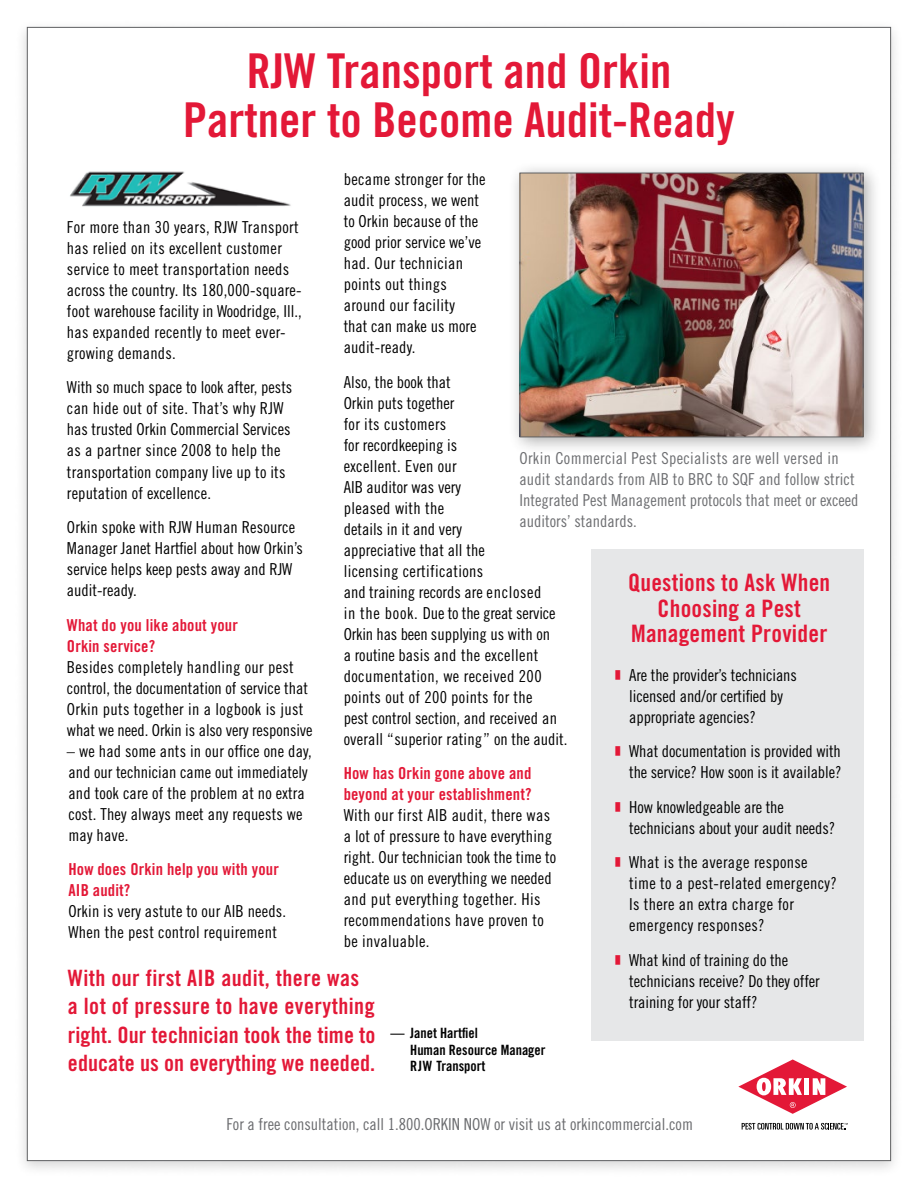
<style>
.page{position:relative;width:918px;height:1188px;background:#fff}
.page>*{position:absolute;margin:0;border:0;box-sizing:border-box;transform-origin:0 0}
.t1{font:48px/49.5px "Trade Gothic Bold Cond Twenty";color:#e31837;text-align:center}
.t2{font:24px/25.5px "Trade Gothic Bold Cond Twenty";letter-spacing:.01em;color:#e31837;text-align:center}
.t3{font:22.5px/28.5px "Trade Gothic Bold Cond Twenty";letter-spacing:.005em;color:#e31837}
.t4{font:16.5px/21px "Trade Gothic Cond Eighteen";letter-spacing:.01em;color:#000}
.t5{font:16.5px/21px "Trade Gothic Cond Eighteen";letter-spacing:.01em;color:#6d6e71}
.t6{font:16.5px/21px "Trade Gothic Bold Cond Twenty";letter-spacing:.01em;color:#e31837}
.t7{font:16.5px "Trade Gothic Cond Eighteen";color:#6b6c6f}
.t8{font:14.1px/16.5px "Trade Gothic Bold Cond Twenty";color:#000}
.s1{color:#e31837}
</style>
<div class="page">
<div style="left:14px;top:19px;width:890px;height:1159px;background:#000;opacity:.16"></div>
<div style="left:27px;top:27px;width:864px;height:1134px;background:#fff;border:1px solid #5f6062"></div>
<img style="left:70px;top:171px;width:221px;height:36px">
<svg style="left:738px;top:1059px;width:109px;height:55px"></svg>
<svg style="left:742px;top:1123px;width:106px;height:7px"></svg>
<div style="left:592px;top:549px;width:272px;height:492px;background:#e6e7e8"></div>
<div style="left:507px;top:160px;width:375px;height:296px;background:#000;opacity:.33"></div>
<img style="left:521px;top:175px;width:341px;height:260px">
<div style="left:519px;top:173px;width:345px;height:264px;border:1px solid #5f6062"></div>
<h1 class="t1" style="left:183px;top:45px;width:553px">RJW Transport and Orkin<br>Partner to Become Audit-Ready</h1>
<p class="t4" style="left:344px;top:169px;width:144px">became stronger for the audit process, we went to Orkin because of the good prior service we’ve had. Our technician points out things around our facility<br>that can make us more audit-ready.</p>
<p class="t4" style="left:344px;top:371px;width:225px">Also, the book that<br>Orkin puts together<br>for its customers<br>for recordkeeping is<br>excellent. Even our<br>AIB auditor was very<br>pleased with the<br>details in it and very<br>appreciative that all the<br>licensing certifications<br>and training records are enclosed<br>in the book. Due to the great service<br>Orkin has been supplying us with on<br>a routine basis and the excellent documentation, we received 200 points out of 200 points for the<br>pest control section, and received an overall “superior rating” on the audit.</p>
<p class="t6" style="left:344px;top:763px;width:189px">How has Orkin gone above and beyond at your establishment?</p>
<p class="t4" style="left:344px;top:805px;width:214px">With our first AIB audit, there was a lot of pressure to have everything right. Our technician took the time to educate us on everything we needed and put everything together. His recommendations have proven to be invaluable.</p>
<p class="t4" style="left:67px;top:216px;width:237px">For more than 30 years, RJW Transport has relied on its excellent customer service to meet transportation needs across the country. Its 180,000-square&shy;foot warehouse facility in Woodridge, Ill., has expanded recently to meet ever&shy;growing demands.</p>
<p class="t4" style="left:67px;top:377px;width:227px">With so much space to look after, pests can hide out of site. That’s why RJW has trusted Orkin Commercial Services as a partner since 2008 to help the transportation company live up to its reputation of excellence.</p>
<p class="t4" style="left:67px;top:516px;width:238px">Orkin spoke with RJW Human Resource<br>Manager Janet Hartfiel about how Orkin’s service helps keep pests away and RJW audit-ready.</p>
<p class="t6" style="left:67px;top:614px;width:173px">What do you like about your<br>Orkin service?</p>
<p class="t4" style="left:67px;top:656px;width:247px">Besides completely handling our pest control, the documentation of service that Orkin puts together in a logbook is just what we need. Orkin is also very responsive</p>
<p class="t4" style="left:67px;top:740px;width:246px">– we had some ants in our office one day, and our technician came out immediately and took care of the problem at no extra cost. They always meet any requests we may have.</p>
<p class="t6" style="left:68px;top:859px;width:212px">How does Orkin help you with your<br>AIB audit?</p>
<p class="t4" style="left:68px;top:901px;width:219px">Orkin is very astute to our AIB needs.<br>When the pest control requirement</p>
<p class="t5" style="left:519px;top:448px;width:341px">Orkin Commercial Pest Specialists are well versed in audit standards from AIB to BRC to SQF and follow strict Integrated Pest Management protocols that meet or exceed auditors’ standards.</p>
<h2 class="t2" style="left:628px;top:570px;width:204px">Questions to Ask When<br>Choosing a Pest<br>Management Provider</h2>
<p class="t4" style="left:629px;top:664px;width:169px;text-indent:-14px"><span class="s1">■</span> Are the provider’s technicians licensed and/or certified by appropriate agencies?</p>
<p class="t4" style="left:615px;top:740px;width:228px;text-align:right"><span class="s1">■</span> What documentation is provided with the service? How soon is it available?</p>
<p class="t4" style="left:629px;top:796px;width:208px;text-indent:-14px"><span class="s1">■</span> How knowledgeable are the technicians about your audit needs?</p>
<p class="t4" style="left:629px;top:851px;width:209px;text-indent:-14px"><span class="s1">■</span> What is the average response time to a pest-related emergency?<br>Is there an extra charge for emergency responses?</p>
<p class="t4" style="left:629px;top:949px;width:192px;text-indent:-14px"><span class="s1">■</span> What kind of training do the technicians receive? Do they offer training for your staff?</p>
<h3 class="t3" style="left:68px;top:963px;width:309px">With our first AIB audit, there was<br>a lot of pressure to have everything right. Our technician took the time to educate us on everything we needed.</h3>
<p class="t8" style="left:410px;top:1025px;width:137px;text-indent:-20px">— Janet Hartfiel<br>Human Resource Manager<br>RJW Transport</p>
<p class="t7" style="left:227px;top:1115px;width:468px">For a free consultation, call 1.800.ORKIN NOW or visit us at orkincommercial.com</p>
</div>
